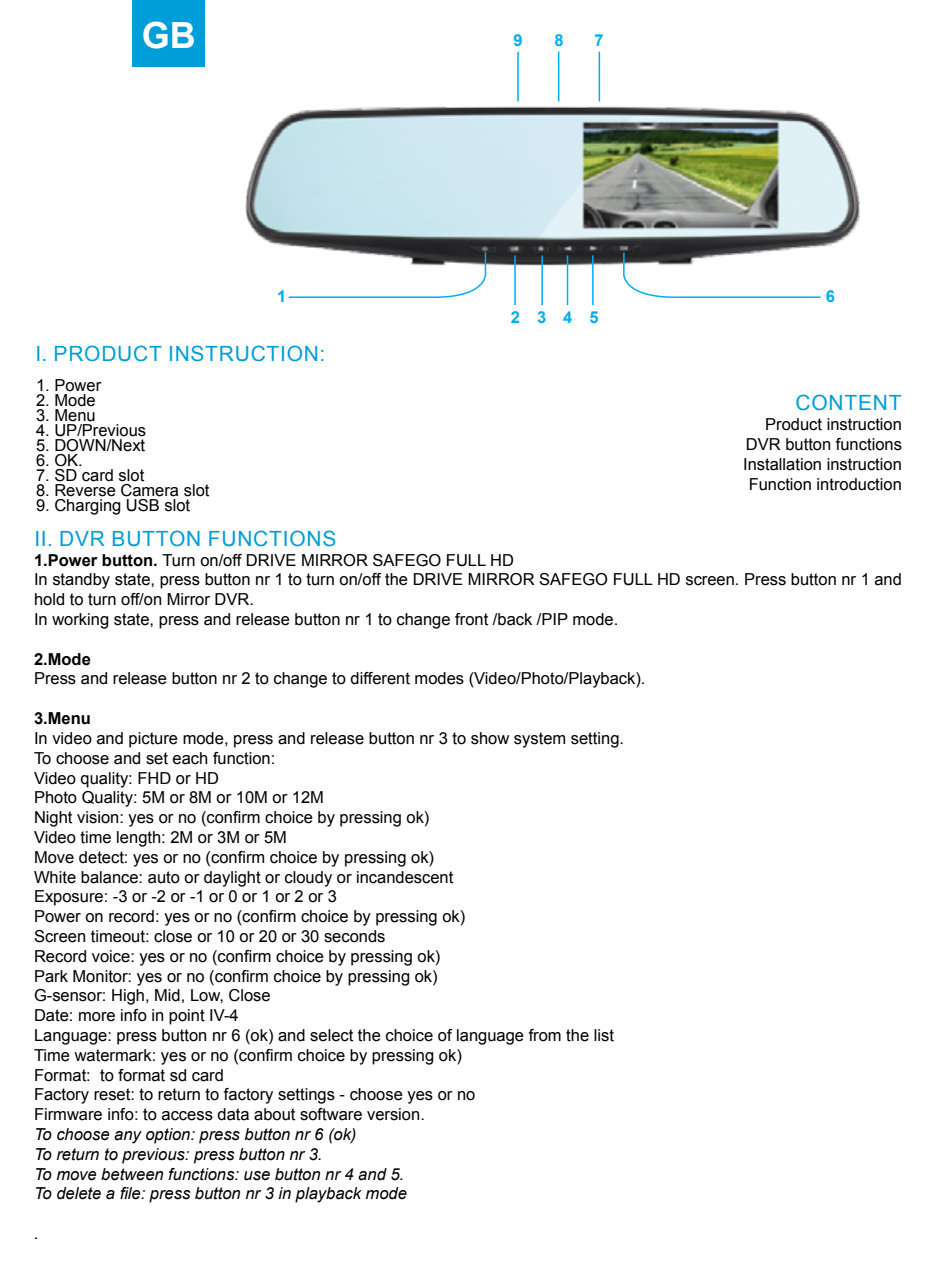
<style>
.page{position:relative;width:936px;height:1276px;background:#fff}
.page>*{position:absolute;margin:0;border:0;box-sizing:border-box;transform-origin:0 0}
.t1{font:700 36px "Arial";color:#fff}
.t2{font:21px "Arial";letter-spacing:.035em;color:#009ed9}
.t3{font:16.5px/19.8px "Arial";color:#000}
.t4{font:italic 16.5px/19.8px "Arial";color:#000}
.t5{font:700 16.5px "Arial";color:#000}
.t6{font:700 16.5px "Arial";color:#00aeef}
.s1{font-weight:700}
</style>
<div class="page">
<div style="left:133px;top:0;width:72px;height:66px;background:#009ed9"></div>
<img style="left:245px;top:88px;width:615px;height:198px">
<svg style="left:287px;top:251px;width:200px;height:47px"></svg>
<svg style="left:622px;top:251px;width:200px;height:47px"></svg>
<hr style="left:514px;top:255px;width:1px;height:50px;background:#00aeef">
<hr style="left:592px;top:255px;width:1px;height:50px;background:#00aeef">
<hr style="left:541px;top:255px;width:2px;height:50px;background:#00aeef">
<hr style="left:566px;top:255px;width:2px;height:50px;background:#00aeef">
<hr style="left:517px;top:52px;width:1px;height:49px;background:#00aeef">
<hr style="left:558px;top:52px;width:1px;height:49px;background:#00aeef">
<hr style="left:598px;top:52px;width:2px;height:49px;background:#00aeef">
<h1 class="t1" style="left:142px;top:10px;width:55px">GB</h1>
<p class="t6" style="left:277px;top:284px;width:11px">1</p>
<p class="t2" style="left:35px;top:339px;width:291px">I. PRODUCT INSTRUCTION:</p>
<p class="t3" style="left:36px;top:375px;width:67px">1. Power</p>
<p class="t3" style="left:36px;top:390px;width:61px">2. Mode</p>
<p class="t3" style="left:36px;top:405px;width:61px">3. Menu</p>
<p class="t3" style="left:36px;top:420px;width:112px">4. UP/Previous</p>
<p class="t3" style="left:36px;top:435px;width:111px">5. DOWN/Next</p>
<p class="t3" style="left:36px;top:450px;width:48px">6. OK.</p>
<p class="t3" style="left:36px;top:465px;width:110px">7. SD card slot</p>
<p class="t3" style="left:36px;top:480px;width:175px">8. Reverse Camera slot</p>
<p class="t3" style="left:36px;top:495px;width:156px">9. Charging USB slot</p>
<p class="t6" style="left:513px;top:29px;width:11px">9</p>
<p class="t6" style="left:554px;top:29px;width:11px">8</p>
<p class="t6" style="left:594px;top:29px;width:11px">7</p>
<p class="t6" style="left:511px;top:306px;width:89px">2345</p>
<p class="t6" style="left:825px;top:284px;width:11px">6</p>
<p class="t2" style="left:795px;top:388px;width:107px">CONTENT</p>
<p class="t3" style="left:743px;top:414px;width:160px;text-align:right">Product instruction<br>DVR button functions<br>Installation instruction<br>Function introduction</p>
<p class="t2" style="left:34px;top:524px;width:303px">II. DVR BUTTON FUNCTIONS</p>
<p class="t3" style="left:34px;top:550px;width:869px"><span class="s1">1.Power button.</span> Turn on/off DRIVE MIRROR SAFEGO FULL HD<br>In standby state, press button nr 1 to turn on/off the DRIVE MIRROR SAFEGO FULL HD screen. Press button nr 1 and hold to turn off/on Mirror DVR.<br>In working state, press and release button nr 1 to change front /back /PIP mode.</p>
<p class="t5" style="left:34px;top:647px;width:58px">2.Mode</p>
<p class="t3" style="left:34px;top:668px;width:613px">Press and release button nr 2 to change to different modes (Video/Photo/Playback).</p>
<p class="t5" style="left:34px;top:706px;width:58px">3.Menu</p>
<p class="t3" style="left:34px;top:728px;width:591px">In video and picture mode, press and release button nr 3 to show system setting.<br>To choose and set each function:<br>Video quality: FHD or HD<br>Photo Quality: 5M or 8M or 10M or 12M<br>Night vision: yes or no (confirm choice by pressing ok)<br>Video time length: 2M or 3M or 5M<br>Move detect: yes or no (confirm choice by pressing ok)<br>White balance: auto or daylight or cloudy or incandescent<br>Exposure: -3 or -2 or -1 or 0 or 1 or 2 or 3<br>Power on record: yes or no (confirm choice by pressing ok)<br>Screen timeout: close or 10 or 20 or 30 seconds<br>Record voice: yes or no (confirm choice by pressing ok)<br>Park Monitor: yes or no (confirm choice by pressing ok)<br>G-sensor: High, Mid, Low, Close<br>Date: more info in point IV-4<br>Language: press button nr 6 (ok) and select the choice of language from the list Time watermark: yes or no (confirm choice by pressing ok)<br>Format: to format sd card<br>Factory reset: to return to factory settings - choose yes or no<br>Firmware info: to access data about software version.</p>
<p class="t4" style="left:34px;top:1124px;width:374px">To choose any option: press button nr 6 (ok)<br>To return to previous: press button nr 3.<br>To move between functions: use button nr 4 and 5.<br>To delete a file: press button nr 3 in playback mode</p>
<p class="t4" style="left:34px;top:1223px;width:6px">.</p>
</div>
